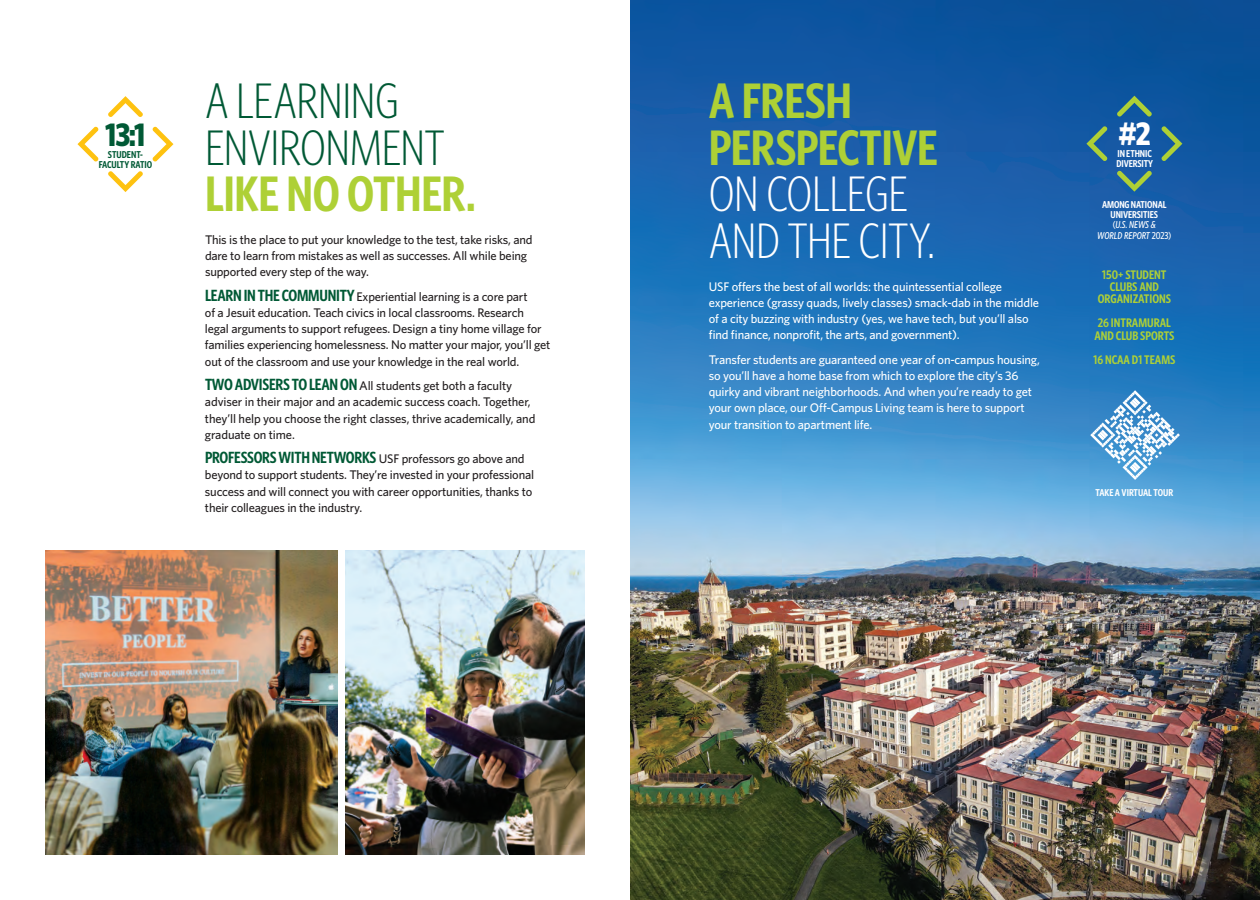
<style>
.page{position:relative;width:1260px;height:900px;background:#fff}
.page>*{position:absolute;margin:0;border:0;box-sizing:border-box;transform-origin:0 0}
.t1{font:300 50px/46.8px "Whitney Condensed";letter-spacing:-.01em;color:#fff}
.t2{font:300 50px/46.8px "Whitney Condensed";letter-spacing:-.01em;color:#005935}
.t3{font:700 32.5px "Whitney Condensed";color:#005935}
.t4{font:700 32.5px "Whitney Condensed";color:#fff}
.t5{font:500 12.5px/16.2px "Whitney";letter-spacing:-.015em;color:#231f20}
.t6{font:500 12.5px/16.2px "Whitney";letter-spacing:-.015em;color:#fff}
.t7{font:600 12.5px/12.2px "Whitney Condensed";color:#aed036;text-align:center}
.t8{font:600 10px/10.1px "Whitney Condensed";letter-spacing:-.01em;color:#fff}
.t9{font:600 10px/10.1px "Whitney Condensed";color:#005935;text-align:center}
.s1{font-weight:600;color:#aed036}
.s2{font-family:"Whitney Condensed";font-weight:600;font-size:16.25px;color:#005935}
.s3{font-weight:500}
.s4{font-weight:500;font-style:italic}
</style>
<div class="page">
<svg style="left:152px;top:126px;width:21px;height:36px"></svg>
<svg style="left:78px;top:126px;width:21px;height:36px"></svg>
<svg style="left:108px;top:171px;width:35px;height:21px"></svg>
<svg style="left:108px;top:96px;width:35px;height:21px"></svg>
<img style="left:46px;top:550px;width:292px;height:305px">
<img style="left:345px;top:550px;width:240px;height:305px">
<img style="left:630px;top:0;width:630px;height:900px">
<svg style="left:1161px;top:126px;width:21px;height:36px"></svg>
<svg style="left:1086px;top:126px;width:22px;height:36px"></svg>
<svg style="left:1116px;top:170px;width:37px;height:22px"></svg>
<svg style="left:1116px;top:96px;width:37px;height:21px"></svg>
<svg style="left:1090px;top:390px;width:90px;height:90px;background:#6aa8d7"></svg>
<p class="t3" style="left:105px;top:113px;width:42px">13:1</p>
<p class="t9" style="left:99px;top:149px;width:55px">STUDENT-<br>FACULTY RATIO</p>
<h2 class="t2" style="left:205px;top:76px;width:272px">A LEARNING<br>ENVIRONMENT<br><span class="s1">LIKE NO OTHER.</span></h2>
<p class="t5" style="left:205px;top:231px;width:329px">This is the place to put your knowledge to the test, take risks, and dare to learn from mistakes as well as successes. All while being supported every step of the way.</p>
<p class="t5" style="left:205px;top:288px;width:347px"><span class="s2">LEARN IN THE COMMUNITY</span> Experiential learning is a core part<br>of a Jesuit education. Teach civics in local classrooms. Research legal arguments to support refugees. Design a tiny home village for families experiencing homelessness. No matter your major, you’ll get out of the classroom and use your knowledge in the real world.</p>
<p class="t5" style="left:205px;top:377px;width:332px"><span class="s2">TWO ADVISERS TO LEAN ON</span> All students get both a faculty adviser in their major and an academic success coach. Together, they’ll help you choose the right classes, thrive academically, and graduate on time.</p>
<p class="t5" style="left:205px;top:451px;width:331px"><span class="s2">PROFESSORS WITH NETWORKS</span> USF professors go above and beyond to support students. They’re invested in your professional success and will connect you with career opportunities, thanks to their colleagues in the industry.</p>
<h2 class="t1" style="left:709px;top:76px;width:231px"><span class="s1">A FRESH<br>PERSPECTIVE<br></span>ON COLLEGE<br>AND THE CITY.</h2>
<p class="t6" style="left:709px;top:278px;width:332px">USF offers the best of all worlds: the quintessential college experience (grassy quads, lively classes) smack-dab in the middle of a city buzzing with industry (yes, we have tech, but you’ll also find finance, nonprofit, the arts, and government).</p>
<p class="t6" style="left:709px;top:351px;width:333px">Transfer students are guaranteed one year of on-campus housing, so you’ll have a home base from which to explore the city’s 36 quirky and vibrant neighborhoods. And when you’re ready to get your own place, our Off-Campus Living team is here to support your transition to apartment life.</p>
<p class="t4" style="left:1119px;top:112px;width:34px">#2</p>
<p class="t8" style="left:1116px;top:148px;width:38px">IN ETHNIC<br>DIVERSITY</p>
<p class="t8" style="left:1097px;top:199px;width:76px;text-align:center">AMONG NATIONAL<br>UNIVERSITIES<br><span class="s3">(</span><span class="s4">U.S. NEWS &amp;<br>WORLD REPORT</span> <span class="s3">2023)</span></p>
<p class="t7" style="left:1098px;top:268px;width:75px">150+ STUDENT<br>CLUBS AND<br>ORGANIZATIONS</p>
<p class="t7" style="left:1094px;top:316px;width:82px;text-align:left">26 INTRAMURAL<br>AND CLUB SPORTS</p>
<p class="t7" style="left:1093px;top:353px;width:84px">16 NCAA D1 TEAMS</p>
<p class="t8" style="left:1096px;top:487px;width:79px">TAKE A VIRTUAL TOUR</p>
</div>
